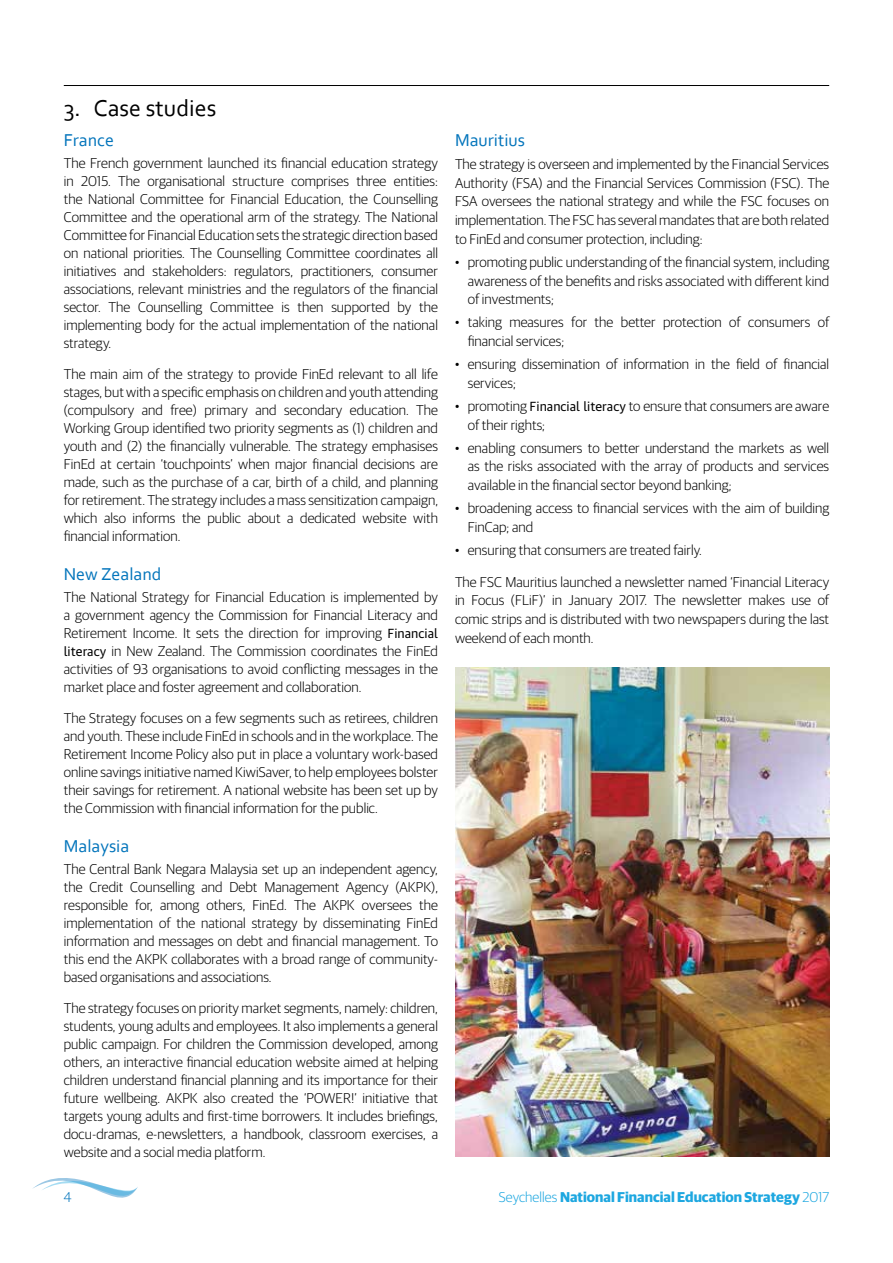
<style>
.page{position:relative;width:893px;height:1263px;background:#fff}
.page>*{position:absolute;margin:0;border:0;box-sizing:border-box;transform-origin:0 0}
.t1{font:24px "Corbel";color:#000}
.t2{font:18px "Corbel";color:#0274bb}
.t3{font:300 14.25px/18px "Guardian Sans";letter-spacing:.005em;color:#000;text-align:justify}
.t4{font:700 14.25px "Guardian Sans";letter-spacing:.005em;color:#1da7e0}
.t5{font:300 14.25px "Guardian Sans";color:#0274bb}
.s1{font-family:"Guardian Text Sans";font-weight:400;font-size:12.75px}
.s2{font-weight:300}
</style>
<div class="page">
<svg style="left:32px;top:1178px;width:106px;height:19px"></svg>
<hr style="left:64px;top:85px;width:765px;height:1px;background:#000">
<img style="left:455px;top:668px;width:374px;height:488px">
<h1 class="t1" style="left:64px;top:93px;width:154px">3. Case studies</h1>
<p class="t2" style="left:64px;top:129px;width:52px">France</p>
<p class="t3" style="left:64px;top:153px;width:376px">The French government launched its financial education strategy in 2015. The organisational structure comprises three entities: the National Committee for Financial Education, the Counselling Committee and the operational arm of the strategy. The National Committee for Financial Education sets the strategic direction based on national priorities. The Counselling Committee coordinates all initiatives and stakeholders: regulators, practitioners, consumer associations, relevant ministries and the regulators of the financial sector. The Counselling Committee is then supported by the implementing body for the actual implementation of the national strategy.</p>
<p class="t3" style="left:64px;top:364px;width:376px">The main aim of the strategy to provide FinEd relevant to all life stages, but with a specific emphasis on children and youth attending (compulsory and free) primary and secondary education. The Working Group identified two priority segments as (1) children and youth and (2) the financially vulnerable. The strategy emphasises FinEd at certain ‘touchpoints’ when major financial decisions are made, such as the purchase of a car, birth of a child, and planning for retirement. The strategy includes a mass sensitization campaign, which also informs the public about a dedicated website with financial information.</p>
<p class="t2" style="left:64px;top:563px;width:99px">New Zealand</p>
<p class="t3" style="left:64px;top:587px;width:376px">The National Strategy for Financial Education is implemented by a government agency the Commission for Financial Literacy and Retirement Income. It sets the direction for improving <span class="s1">Financial literacy</span> in New Zealand. The Commission coordinates the FinEd activities of 93 organisations to avoid conflicting messages in the market place and foster agreement and collaboration.</p>
<p class="t3" style="left:64px;top:708px;width:376px">The Strategy focuses on a few segments such as retirees, children and youth. These include FinEd in schools and in the workplace. The Retirement Income Policy also put in place a voluntary work-based online savings initiative named KiwiSaver, to help employees bolster their savings for retirement. A national website has been set up by the Commission with financial information for the public.</p>
<p class="t2" style="left:64px;top:834px;width:67px">Malaysia</p>
<p class="t3" style="left:64px;top:859px;width:376px">The Central Bank Negara Malaysia set up an independent agency, the Credit Counselling and Debt Management Agency (AKPK), responsible for, among others, FinEd. The AKPK oversees the implementation of the national strategy by disseminating FinEd information and messages on debt and financial management. To this end the AKPK collaborates with a broad range of community&shy;based organisations and associations.</p>
<p class="t3" style="left:64px;top:998px;width:376px">The strategy focuses on priority market segments, namely: children, students, young adults and employees. It also implements a general public campaign. For children the Commission developed, among others, an interactive financial education website aimed at helping children understand financial planning and its importance for their future wellbeing. AKPK also created the ‘POWER!’ initiative that targets young adults and first-time borrowers. It includes briefings, docu-dramas, e-newsletters, a handbook, classroom exercises, a website and a social media platform.</p>
<p class="t2" style="left:455px;top:129px;width:72px">Mauritius</p>
<p class="t3" style="left:455px;top:154px;width:376px;line-height:18.8px">The strategy is overseen and implemented by the Financial Services Authority (FSA) and the Financial Services Commission (FSC). The FSA oversees the national strategy and while the FSC focuses on implementation. The FSC has several mandates that are both related to FinEd and consumer protection, including:</p>
<p class="t3" style="left:468px;top:252px;width:363px;line-height:18.8px;text-indent:-13px">• promoting public understanding of the financial system, including awareness of the benefits and risks associated with different kind of investments;</p>
<p class="t3" style="left:468px;top:312px;width:363px;line-height:18.8px;text-indent:-13px">• taking measures for the better protection of consumers of financial services;</p>
<p class="t3" style="left:468px;top:354px;width:363px;line-height:18.8px;text-indent:-13px">• ensuring dissemination of information in the field of financial services;</p>
<p class="t3" style="left:468px;top:396px;width:363px;line-height:18.8px;text-indent:-13px">• promoting <span class="s1">Financial literacy</span> to ensure that consumers are aware of their rights;</p>
<p class="t3" style="left:468px;top:437px;width:363px;line-height:18.8px;text-indent:-13px">• enabling consumers to better understand the markets as well as the risks associated with the array of products and services available in the financial sector beyond banking;</p>
<p class="t3" style="left:468px;top:498px;width:363px;line-height:18.8px;text-indent:-13px">• broadening access to financial services with the aim of building<br>FinCap; and</p>
<p class="t3" style="left:455px;top:540px;width:248px">• ensuring that consumers are treated fairly.</p>
<p class="t3" style="left:455px;top:571px;width:376px;line-height:18.8px">The FSC Mauritius launched a newsletter named ‘Financial Literacy in Focus (FLiF)’ in January 2017. The newsletter makes use of comic strips and is distributed with two newspapers during the last weekend of each month.</p>
<p class="t5" style="left:64px;top:1187px;width:9px">4</p>
<p class="t4" style="left:499px;top:1186px;width:332px"><span class="s2">Seychelles</span> National Financial Education Strategy <span class="s2">2017</span></p>
</div>
